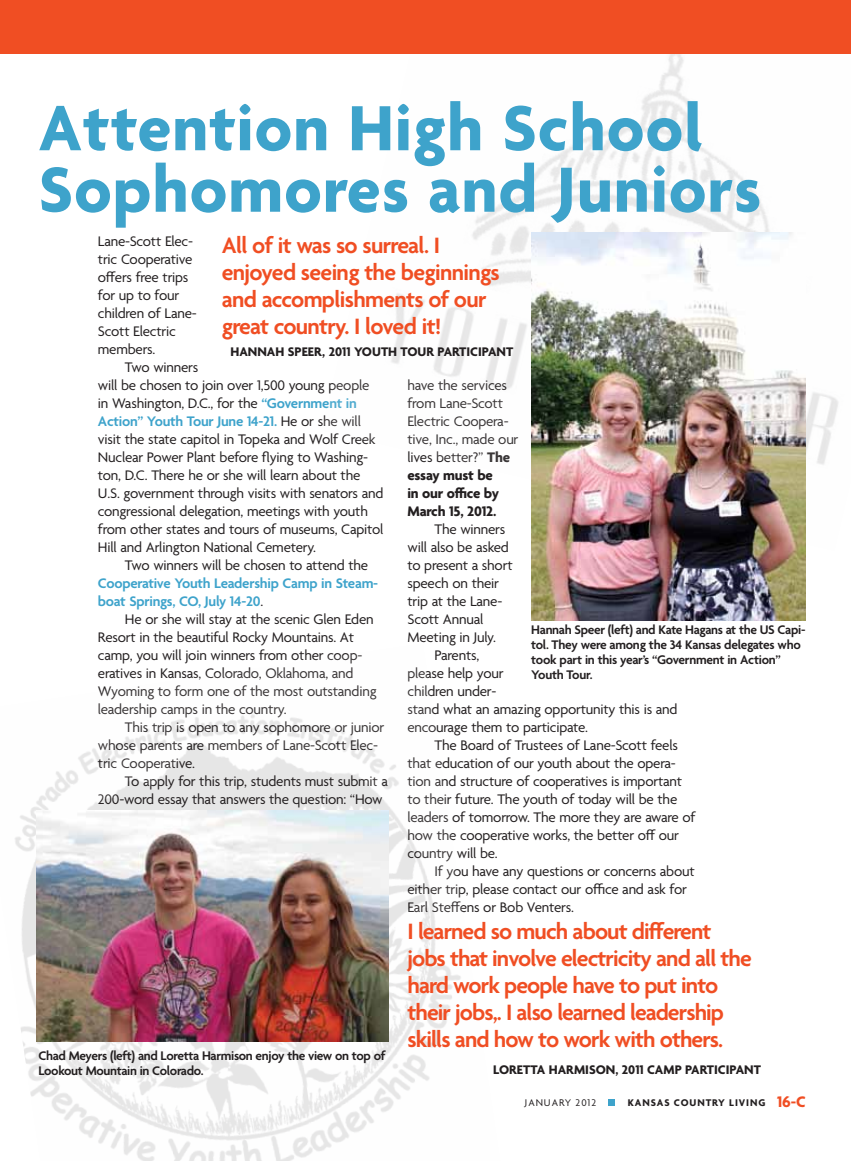
<style>
.page{position:relative;width:851px;height:1161px;background:#fff}
.page>*{position:absolute;margin:0;border:0;box-sizing:border-box;transform-origin:0 0}
.t1{font:700 69px/61.5px "Agenda";letter-spacing:.015em;color:#3ea3cb}
.t2{font:600 24px/27px "Agenda";letter-spacing:-.035em;color:#f04e23}
.t3{font:15px/18px "Agenda";letter-spacing:-.015em;color:#231f20}
.t4{font:600 15px/18px "Agenda";letter-spacing:-.015em;color:#3ea3cb}
.t5{font:600 13.5px/15px "Agenda";letter-spacing:-.025em;color:#231f20}
.t6{font:700 13.5px "Agenda";letter-spacing:.005em;color:#231f20}
.t7{font:700 10.5px "Agenda";letter-spacing:.09em;color:#231f20}
.t8{font:10.5px "Agenda";letter-spacing:.09em;color:#231f20}
.s1{font-weight:600;color:#3ea3cb}
.s2{font-weight:400;color:#231f20}
.s3{font-weight:700}
.s4{font-size:16.5px;color:#f04e23}
</style>
<div class="page">
<img style="left:15px;top:714px;width:446px;height:447px">
<img style="left:391px;top:54px;width:447px;height:411px">
<img style="left:531px;top:233px;width:275px;height:388px">
<img style="left:36px;top:811px;width:352px;height:230px">
<div style="left:608px;top:1099px;width:7px;height:7px;background:#3ea3cb"></div>
<div style="left:0;top:0;width:850px;height:54px;background:#f04e23"></div>
<h1 class="t1" style="left:39px;top:102px;width:724px">ATTENTION HIGH SCHOOL<br>SOPHOMORES AND JUNIORS</h1>
<p class="t3" style="left:98px;top:233px;width:100px">Lane-Scott Elec&shy;tric Cooperative offers free trips for up to four children of Lane-<br>Scott Electric members.</p>
<p class="t3" style="left:98px;top:359px;width:287px;text-indent:27px">Two winners<br>will be chosen to join over 1,500 young people in Washington, D.C., for the <span class="s1">“Government in Action” Youth Tour June 14-21.</span> He or she will visit the state capitol in Topeka and Wolf Creek Nuclear Power Plant before flying to Washing&shy;ton, D.C. There he or she will learn about the U.S. government through visits with senators and congressional delegation, meetings with youth from other states and tours of museums, Capitol Hill and Arlington National Cemetery.</p>
<p class="t3" style="left:125px;top:557px;width:245px">Two winners will be chosen to attend the</p>
<p class="t4" style="left:98px;top:575px;width:282px">Cooperative Youth Leadership Camp in Steam&shy;boat Springs, CO, July 14-20<span class="s2">.</span></p>
<p class="t3" style="left:98px;top:611px;width:280px;text-indent:27px">He or she will stay at the scenic Glen Eden Resort in the beautiful Rocky Mountains. At camp, you will join winners from other coop&shy;eratives in Kansas, Colorado, Oklahoma, and Wyoming to form one of the most outstanding leadership camps in the country.</p>
<p class="t3" style="left:98px;top:719px;width:288px;text-indent:27px">This trip is open to any sophomore or junior whose parents are members of Lane-Scott Elec&shy;tric Cooperative.</p>
<p class="t3" style="left:98px;top:773px;width:291px;text-indent:27px">To apply for this trip, students must submit a<br>200-word essay that answers the question: “How</p>
<h2 class="t2" style="left:222px;top:233px;width:279px">All of it was so surreal. I enjoyed seeing the beginnings and accomplishments of our great country. I loved it!</h2>
<p class="t6" style="left:230px;top:344px;width:284px">HANNAH SPEER, 2011 YOUTH TOUR PARTICIPANT</p>
<p class="t3" style="left:407px;top:377px;width:112px">have the services from Lane-Scott<br>Electric Coopera&shy;tive, Inc., made our lives better?” <span class="s3">THE<br>ESSAY MUST BE<br>IN OUR OFFICE BY<br>MARCH 15, 2012.</span></p>
<p class="t3" style="left:434px;top:521px;width:72px">The winners</p>
<p class="t3" style="left:407px;top:539px;width:103px">will also be asked</p>
<p class="t3" style="left:407px;top:557px;width:107px">to present a short</p>
<p class="t3" style="left:407px;top:575px;width:93px">speech on their</p>
<p class="t3" style="left:407px;top:593px;width:96px">trip at the Lane-</p>
<p class="t3" style="left:407px;top:611px;width:77px">Scott Annual</p>
<p class="t3" style="left:407px;top:629px;width:90px">Meeting in July.</p>
<p class="t3" style="left:434px;top:647px;width:46px">Parents,</p>
<p class="t3" style="left:407px;top:665px;width:98px">please help your</p>
<p class="t3" style="left:407px;top:683px;width:91px">children under-</p>
<p class="t3" style="left:407px;top:701px;width:271px">stand what an amazing opportunity this is and</p>
<p class="t3" style="left:407px;top:719px;width:182px">encourage them to participate.</p>
<p class="t3" style="left:434px;top:737px;width:245px">The Board of Trustees of Lane-Scott feels</p>
<p class="t3" style="left:407px;top:755px;width:270px">that education of our youth about the opera-</p>
<p class="t3" style="left:407px;top:773px;width:276px">tion and structure of cooperatives is important</p>
<p class="t3" style="left:407px;top:791px;width:271px">to their future. The youth of today will be the</p>
<p class="t3" style="left:407px;top:809px;width:289px">leaders of tomorrow. The more they are aware of</p>
<p class="t3" style="left:407px;top:827px;width:273px">how the cooperative works, the better off our</p>
<p class="t3" style="left:407px;top:845px;width:92px">country will be.</p>
<p class="t3" style="left:434px;top:863px;width:262px">If you have any questions or concerns about</p>
<p class="t3" style="left:407px;top:881px;width:281px">either trip, please contact our office and ask for</p>
<p class="t3" style="left:407px;top:899px;width:168px">Earl Steffens or Bob Venters.</p>
<p class="t5" style="left:531px;top:623px;width:276px">Hannah Speer (left) and Kate Hagans at the US Capi&shy;tol. They were among the 34 Kansas delegates who took part in this year’s “Government in Action” Youth Tour.</p>
<p class="t5" style="left:38px;top:1049px;width:348px">Chad Meyers (left) and Loretta Harmison enjoy the view on top of<br>Lookout Mountain in Colorado.</p>
<h2 class="t2" style="left:407px;top:919px;width:346px">I learned so much about different jobs that involve electricity and all the hard work people have to put into their jobs,. I also learned leadership skills and how to work with others.</h2>
<p class="t6" style="left:493px;top:1062px;width:269px">LORETTA HARMISON, 2011 CAMP PARTICIPANT</p>
<p class="t8" style="left:525px;top:1096px;width:73px">Jan uary 2012</p>
<p class="t7" style="left:627px;top:1096px;width:179px">KANSAS COUNTRY LIVING <span class="s4">16-C</span></p>
</div>
